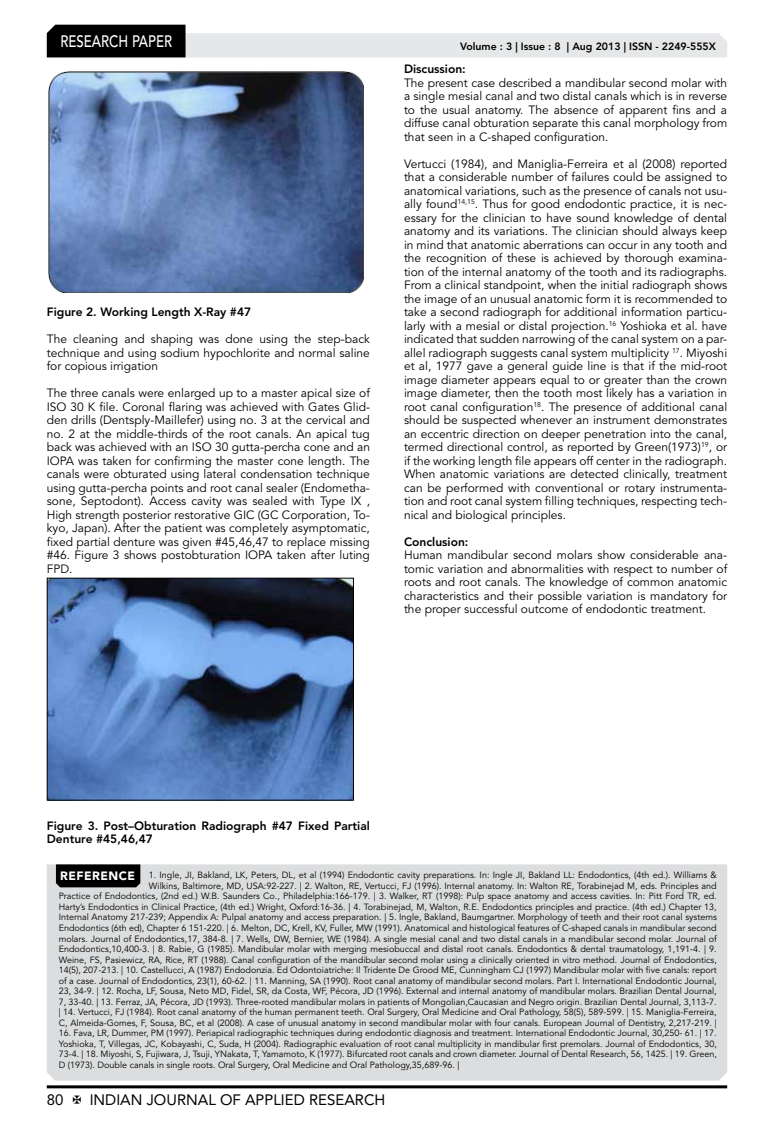
<style>
.page{position:relative;width:774px;height:1136px;background:#fff}
.page>*{position:absolute;margin:0;border:0;box-sizing:border-box;transform-origin:0 0}
.t1{font:500 16.5px "Avenir LT Std";color:#fff;scale:.8 1}
.t2{font:15px "Avenir LT Std";color:#000}
.t3{font:12px/13.5px "Avenir LT Std";color:#000;text-align:justify}
.t4{font:800 12px/13.5px "Avenir LT Std";color:#000}
.t5{font:800 10.5px "Avenir LT Std";color:#000}
.t6{font:9px/10.5px "Avenir LT Std";color:#000;text-align:right}
.s1{font-weight:900;font-size:12px;color:#fff}
</style>
<div class="page">
<hr style="left:47px;top:1085px;width:680px;height:3px;background:#000">
<svg style="left:47px;top:25px;width:680px;height:32px"></svg>
<div style="left:47px;top:864px;width:680px;height:216px;background:#dcddde"></div>
<div style="left:56px;top:864px;width:84px;height:23px;background:#000"></div>
<img style="left:48px;top:71px;width:316px;height:222px">
<img style="left:49px;top:579px;width:303px;height:219px">
<div style="left:47px;top:577px;width:307px;height:223px;border:1px solid #000"></div>
<h1 class="t1" style="left:60px;top:32px;width:139px">RESEARCH PAPER</h1>
<p class="t4" style="left:47px;top:305px;width:206px">Figure 2. Working Length X-Ray #47</p>
<p class="t3" style="left:47px;top:332px;width:325px">The cleaning and shaping was done using the step-back technique and using sodium hypochlorite and normal saline for copious irrigation</p>
<p class="t3" style="left:47px;top:386px;width:325px">The three canals were enlarged up to a master apical size of ISO 30 K file. Coronal flaring was achieved with Gates Glid&shy;den drills (Dentsply-Maillefer) using no. 3 at the cervical and no. 2 at the middle-thirds of the root canals. An apical tug back was achieved with an ISO 30 gutta-percha cone and an IOPA was taken for confirming the master cone length. The canals were obturated using lateral condensation technique using gutta-percha points and root canal sealer (Endometha&shy;sone, Septodont). Access cavity was sealed with Type IX , High strength posterior restorative GIC (GC Corporation, To&shy;kyo, Japan). After the patient was completely asymptomatic, fixed partial denture was given #45,46,47 to replace missing #46. Figure 3 shows postobturation IOPA taken after luting FPD.</p>
<p class="t5" style="left:460px;top:41px;width:257px">Volume : 3 | Issue : 8 | Aug 2013 | ISSN - 2249-555X</p>
<p class="t4" style="left:404px;top:62px;width:63px">Discussion:</p>
<p class="t3" style="left:404px;top:76px;width:325px">The present case described a mandibular second molar with a single mesial canal and two distal canals which is in reverse to the usual anatomy. The absence of apparent fins and a diffuse canal obturation separate this canal morphology from that seen in a C-shaped configuration.</p>
<p class="t3" style="left:404px;top:157px;width:325px">Vertucci (1984), and Maniglia-Ferreira et al (2008) reported that a considerable number of failures could be assigned to anatomical variations, such as the presence of canals not usu&shy;ally found<sup>14,15</sup>. Thus for good endodontic practice, it is nec&shy;essary for the clinician to have sound knowledge of dental anatomy and its variations. The clinician should always keep in mind that anatomic aberrations can occur in any tooth and the recognition of these is achieved by thorough examina&shy;tion of the internal anatomy of the tooth and its radiographs.<br>From a clinical standpoint, when the initial radiograph shows the image of an unusual anatomic form it is recommended to take a second radiograph for additional information particu&shy;larly with a mesial or distal projection.<sup>16</sup> Yoshioka et al. have indicated that sudden narrowing of the canal system on a par&shy;allel radiograph suggests canal system multiplicity <sup>17</sup>. Miyoshi et al, 1977 gave a general guide line is that if the mid-root image diameter appears equal to or greater than the crown image diameter, then the tooth most likely has a variation in root canal configuration<sup>18</sup>. The presence of additional canal should be suspected whenever an instrument demonstrates an eccentric direction on deeper penetration into the canal, termed directional control, as reported by Green(1973)<sup>19</sup>, or if the working length file appears off center in the radiograph.<br>When anatomic variations are detected clinically, treatment can be performed with conventional or rotary instrumenta&shy;tion and root canal system filling techniques, respecting tech&shy;nical and biological principles.</p>
<p class="t4" style="left:404px;top:535px;width:66px">Conclusion:</p>
<p class="t3" style="left:404px;top:548px;width:325px">Human mandibular second molars show considerable ana&shy;tomic variation and abnormalities with respect to number of roots and root canals. The knowledge of common anatomic characteristics and their possible variation is mandatory for the proper successful outcome of endodontic treatment.</p>
<p class="t4" style="left:47px;top:818px;width:325px">Figure 3. Post–Obturation Radiograph #47 Fixed Partial<br>Denture #45,46,47</p>
<p class="t6" style="left:59px;top:870px;width:660px"><span class="s1">REFERENCE</span> 1. Ingle, JI, Bakland, LK, Peters, DL, et al (1994) Endodontic cavity preparations. In: Ingle JI, Bakland LL: Endodontics, (4th ed.). Williams &amp; Wilkins, Baltimore, MD, USA:92-227. | 2. Walton, RE, Vertucci, FJ (1996). Internal anatomy. In: Walton RE, Torabinejad M, eds. Principles and<br>Practice of Endodontics, (2nd ed.) W.B. Saunders Co., Philadelphia:166-179. | 3. Walker, RT (1998): Pulp space anatomy and access cavities. In: Pitt Ford TR, ed.<br>Harty’s Endodontics in Clinical Practice, (4th ed.) Wright, Oxford:16-36. | 4. Torabinejad, M, Walton, R.E. Endodontics principles and practice. (4th ed.) Chapter 13, Internal Anatomy 217-239; Appendix A: Pulpal anatomy and access preparation. | 5. Ingle, Bakland, Baumgartner. Morphology of teeth and their root canal systems Endodontics (6th ed), Chapter 6 151-220. | 6. Melton, DC, Krell, KV, Fuller, MW (1991). Anatomical and histological features of C-shaped canals in mandibular second molars. Journal of Endodontics,17, 384-8. | 7. Wells, DW, Bernier, WE (1984). A single mesial canal and two distal canals in a mandibular second molar. Journal of Endodontics,10,400-3. | 8. Rabie, G (1985). Mandibular molar with merging mesiobuccal and distal root canals. Endodontics &amp; dental traumatology, 1,191-4. | 9.<br>Weine, FS, Pasiewicz, RA, Rice, RT (1988). Canal configuration of the mandibular second molar using a clinically oriented in vitro method. Journal of Endodontics, 14(5), 207-213. | 10. Castellucci, A (1987) Endodonzia. Ed Odontoiatriche: Il Tridente De Grood ME, Cunningham CJ (1997) Mandibular molar with five canals: report of a case. Journal of Endodontics, 23(1), 60-62. | 11. Manning, SA (1990). Root canal anatomy of mandibular second molars. Part I. International Endodontic Journal, 23, 34-9. | 12. Rocha, LF, Sousa, Neto MD, Fidel, SR, da Costa, WF, Pécora, JD (1996). External and internal anatomy of mandibular molars. Brazilian Dental Journal, 7, 33-40. | 13. Ferraz, JA, Pécora, JD (1993). Three-rooted mandibular molars in patients of Mongolian,Caucasian and Negro origin. Brazilian Dental Journal, 3,113-7. | 14. Vertucci, FJ (1984). Root canal anatomy of the human permanent teeth. Oral Surgery, Oral Medicine and Oral Pathology, 58(5), 589-599. | 15. Maniglia-Ferreira, C, Almeida-Gomes, F, Sousa, BC, et al (2008). A case of unusual anatomy in second mandibular molar with four canals. European Journal of Dentistry, 2,217-219. |</p>
<p class="t6" style="left:59px;top:1027px;width:660px;text-align:justify">16. Fava, LR, Dummer, PM (1997). Periapical radiographic techniques during endodontic diagnosis and treatment. International Endodontic Journal, 30,250- 61. | 17.<br>Yoshioka, T, Villegas, JC, Kobayashi, C, Suda, H (2004). Radiographic evaluation of root canal multiplicity in mandibular first premolars. Journal of Endodontics, 30, 73-4. | 18. Miyoshi, S, Fujiwara, J, Tsuji, YNakata, T, Yamamoto, K (1977). Bifurcated root canals and crown diameter. Journal of Dental Research, 56, 1425. | 19. Green, D (1973). Double canals in single roots. Oral Surgery, Oral Medicine and Oral Pathology,35,689-96. |</p>
<p class="t2" style="left:47px;top:1090px;width:18px">80</p>
<p class="t2" style="left:90px;top:1090px;width:297px">INDIAN JOURNAL OF APPLIED RESEARCH</p>
</div>
